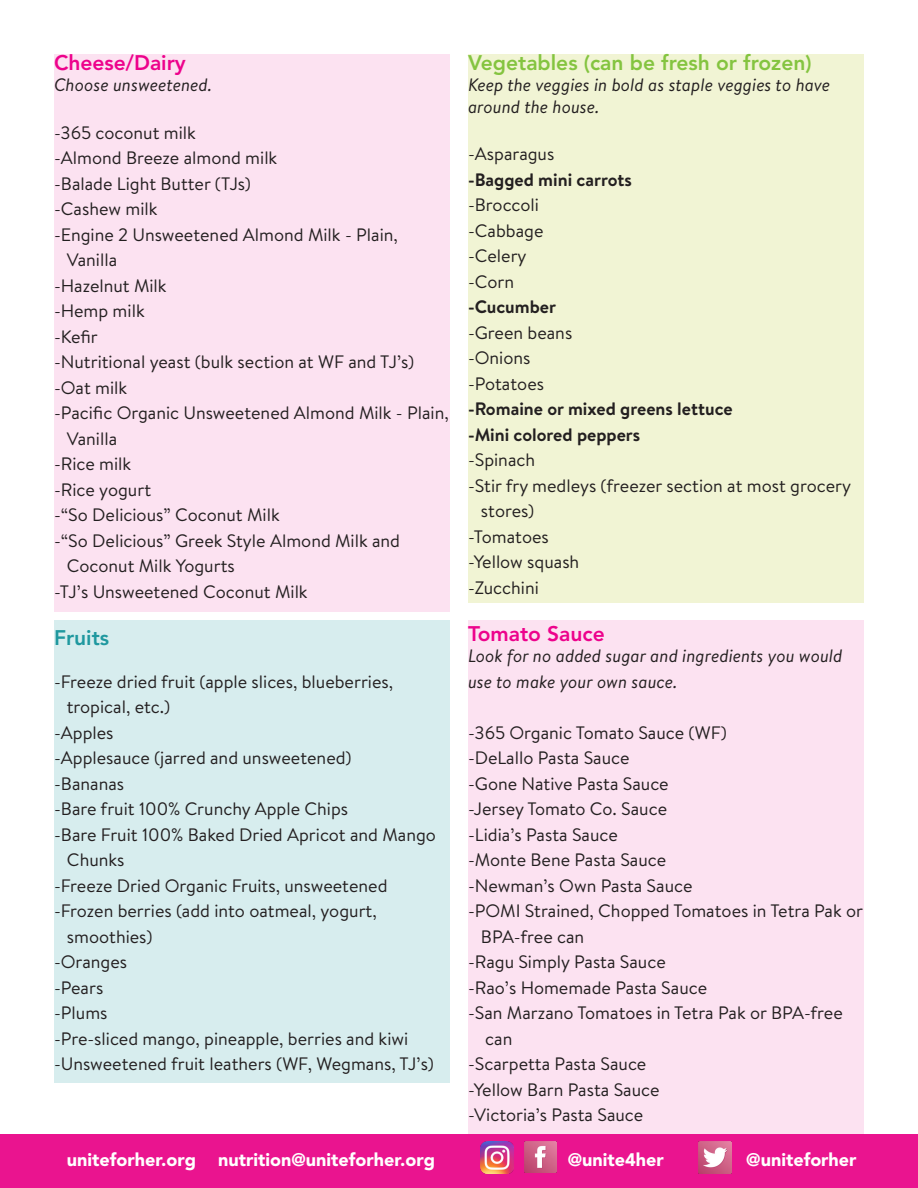
<style>
.page{position:relative;width:918px;height:1188px;background:#fff}
.page>*{position:absolute;margin:0;border:0;box-sizing:border-box;transform-origin:0 0}
.t1{font:800 21px "Avenir LT Std";color:#84c440}
.t2{font:800 21px "Avenir LT Std";color:#ed028c}
.t3{font:800 21px "Avenir LT Std";color:#1f989f}
.t4{font:18px/25.5px "Brandon Text";color:#231f20}
.t5{font:italic 18px/21.6px "Brandon Text";color:#231f20}
.t6{font:700 18px "Brandon Text";color:#231f20}
.t7{font:900 18px "Avenir LT Std";color:#fff}
</style>
<div class="page">
<div style="left:0;top:1134px;width:918px;height:54px;background:#ea148f"></div>
<img style="left:481px;top:1142px;width:32px;height:32px">
<img style="left:524px;top:1141px;width:33px;height:32px">
<img style="left:698px;top:1141px;width:33px;height:33px">
<div style="left:468px;top:54px;width:396px;height:549px;background:#f1f4d4"></div>
<div style="left:54px;top:620px;width:396px;height:462px;background:#d7edee"></div>
<div style="left:468px;top:620px;width:396px;height:514px;background:#fce2f1"></div>
<div style="left:54px;top:54px;width:396px;height:557px;background:#fce2f1"></div>
<p class="t2" style="left:54px;top:50px;width:133px">Cheese/Dairy</p>
<p class="t5" style="left:54px;top:74px;width:160px">Choose unsweetened.</p>
<p class="t4" style="left:54px;top:119px;width:143px">-365 coconut milk</p>
<p class="t4" style="left:54px;top:144px;width:225px">-Almond Breeze almond milk</p>
<p class="t4" style="left:54px;top:170px;width:198px">-Balade Light Butter (TJs)</p>
<p class="t4" style="left:54px;top:195px;width:105px">-Cashew milk</p>
<p class="t4" style="left:54px;top:221px;width:345px">-Engine 2 Unsweetened Almond Milk - Plain,</p>
<p class="t4" style="left:67px;top:246px;width:52px">Vanilla</p>
<p class="t4" style="left:54px;top:272px;width:114px">-Hazelnut Milk</p>
<p class="t4" style="left:54px;top:297px;width:92px">-Hemp milk</p>
<p class="t4" style="left:54px;top:323px;width:45px">-Kefir</p>
<p class="t4" style="left:54px;top:348px;width:362px">-Nutritional yeast (bulk section at WF and TJ’s)</p>
<p class="t4" style="left:54px;top:374px;width:75px">-Oat milk</p>
<p class="t4" style="left:67px;top:399px;width:383px;text-indent:-13px">-Pacific Organic Unsweetened Almond Milk - Plain,<br>Vanilla</p>
<p class="t4" style="left:54px;top:450px;width:79px">-Rice milk</p>
<p class="t4" style="left:54px;top:476px;width:99px">-Rice yogurt</p>
<p class="t4" style="left:54px;top:501px;width:227px">-“So Delicious” Coconut Milk</p>
<p class="t4" style="left:54px;top:527px;width:348px">-“So Delicious” Greek Style Almond Milk and</p>
<p class="t4" style="left:67px;top:552px;width:169px">Coconut Milk Yogurts</p>
<p class="t4" style="left:54px;top:578px;width:255px">-TJ’s Unsweetened Coconut Milk</p>
<p class="t3" style="left:54px;top:625px;width:57px">Fruits</p>
<p class="t4" style="left:54px;top:668px;width:341px">-Freeze dried fruit (apple slices, blueberries,</p>
<p class="t4" style="left:67px;top:694px;width:105px">tropical, etc.)</p>
<p class="t4" style="left:54px;top:719px;width:61px">-Apples</p>
<p class="t4" style="left:54px;top:745px;width:299px">-Applesauce (jarred and unsweetened)</p>
<p class="t4" style="left:54px;top:770px;width:72px">-Bananas</p>
<p class="t4" style="left:54px;top:796px;width:296px">-Bare fruit 100% Crunchy Apple Chips</p>
<p class="t4" style="left:67px;top:821px;width:371px;text-indent:-13px">-Bare Fruit 100% Baked Dried Apricot and Mango<br>Chunks</p>
<p class="t4" style="left:54px;top:872px;width:335px">-Freeze Dried Organic Fruits, unsweetened</p>
<p class="t4" style="left:54px;top:898px;width:324px">-Frozen berries (add into oatmeal, yogurt,</p>
<p class="t4" style="left:67px;top:923px;width:87px">smoothies)</p>
<p class="t4" style="left:54px;top:949px;width:75px">-Oranges</p>
<p class="t4" style="left:54px;top:974px;width:51px">-Pears</p>
<p class="t4" style="left:54px;top:1000px;width:55px">-Plums</p>
<p class="t4" style="left:54px;top:1025px;width:356px">-Pre-sliced mango, pineapple, berries and kiwi</p>
<p class="t4" style="left:54px;top:1051px;width:381px">-Unsweetened fruit leathers (WF, Wegmans, TJ’s)</p>
<p class="t1" style="left:468px;top:50px;width:345px">Vegetables (can be fresh or frozen)</p>
<p class="t5" style="left:468px;top:74px;width:364px">Keep the veggies in bold as staple veggies to have around the house.</p>
<p class="t4" style="left:468px;top:141px;width:88px">-Asparagus</p>
<p class="t6" style="left:468px;top:167px;width:165px">-Bagged mini carrots</p>
<p class="t4" style="left:468px;top:192px;width:73px">-Broccoli</p>
<p class="t4" style="left:468px;top:217px;width:77px">-Cabbage</p>
<p class="t4" style="left:468px;top:243px;width:60px">-Celery</p>
<p class="t4" style="left:468px;top:268px;width:48px">-Corn</p>
<p class="t6" style="left:468px;top:294px;width:90px">-Cucumber</p>
<p class="t4" style="left:468px;top:319px;width:106px">-Green beans</p>
<p class="t4" style="left:468px;top:345px;width:64px">-Onions</p>
<p class="t4" style="left:468px;top:370px;width:78px">-Potatoes</p>
<p class="t6" style="left:468px;top:396px;width:266px">-Romaine or mixed greens lettuce</p>
<p class="t6" style="left:468px;top:422px;width:174px">-Mini colored peppers</p>
<p class="t4" style="left:468px;top:447px;width:69px">-Spinach</p>
<p class="t4" style="left:481px;top:472px;width:372px;text-indent:-13px">-Stir fry medleys (freezer section at most grocery stores)</p>
<p class="t4" style="left:468px;top:523px;width:82px">-Tomatoes</p>
<p class="t4" style="left:468px;top:549px;width:113px">-Yellow squash</p>
<p class="t4" style="left:468px;top:574px;width:72px">-Zucchini</p>
<p class="t2" style="left:468px;top:621px;width:138px">Tomato Sauce</p>
<p class="t5" style="left:468px;top:643px;width:376px;line-height:25.5px">Look for no added sugar and ingredients you would use to make your own sauce.</p>
<p class="t4" style="left:468px;top:719px;width:260px">-365 Organic Tomato Sauce (WF)</p>
<p class="t4" style="left:468px;top:745px;width:163px">-DeLallo Pasta Sauce</p>
<p class="t4" style="left:468px;top:770px;width:202px">-Gone Native Pasta Sauce</p>
<p class="t4" style="left:468px;top:796px;width:201px">-Jersey Tomato Co. Sauce</p>
<p class="t4" style="left:468px;top:821px;width:151px">-Lidia’s Pasta Sauce</p>
<p class="t4" style="left:468px;top:847px;width:200px">-Monte Bene Pasta Sauce</p>
<p class="t4" style="left:468px;top:872px;width:226px">-Newman’s Own Pasta Sauce</p>
<p class="t4" style="left:481px;top:898px;width:384px;text-indent:-13px">-POMI Strained, Chopped Tomatoes in Tetra Pak or<br>BPA-free can</p>
<p class="t4" style="left:468px;top:949px;width:199px">-Ragu Simply Pasta Sauce</p>
<p class="t4" style="left:468px;top:974px;width:241px">-Rao’s Homemade Pasta Sauce</p>
<p class="t4" style="left:485px;top:1000px;width:359px;text-indent:-17px">-San Marzano Tomatoes in Tetra Pak or BPA-free can</p>
<p class="t4" style="left:468px;top:1051px;width:180px">-Scarpetta Pasta Sauce</p>
<p class="t4" style="left:468px;top:1076px;width:193px">-Yellow Barn Pasta Sauce</p>
<p class="t4" style="left:468px;top:1102px;width:177px">-Victoria’s Pasta Sauce</p>
<p class="t7" style="left:67px;top:1149px;width:370px">uniteforher.org nutrition@uniteforher.org</p>
<p class="t7" style="left:568px;top:1149px;width:98px">@unite4her</p>
<p class="t7" style="left:746px;top:1148px;width:112px">@uniteforher</p>
</div>
